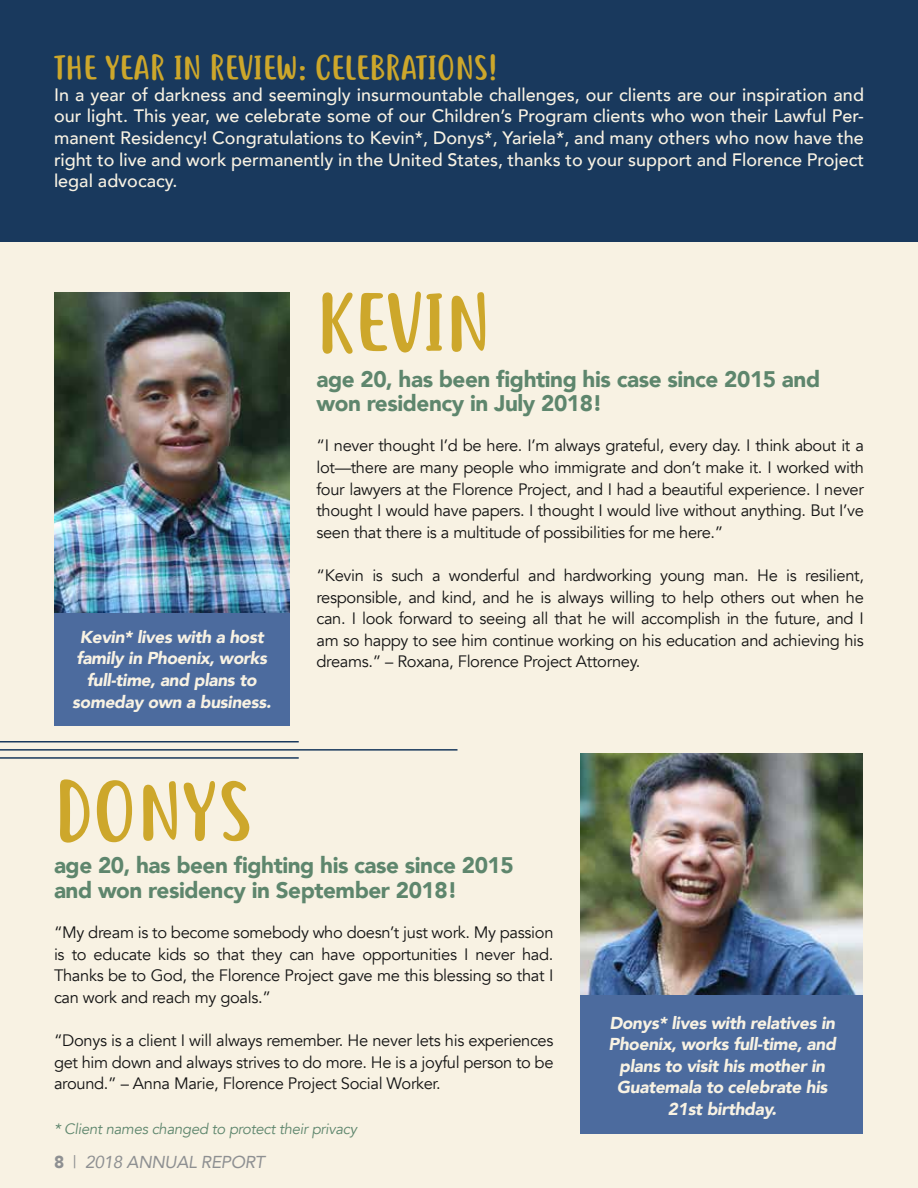
<style>
.page{position:relative;width:918px;height:1188px;background:#f8f2e3}
.page>*{position:absolute;margin:0;border:0;box-sizing:border-box;transform-origin:0 0}
.t1{font:79.5px "Justtellmewhat";color:#cda72b}
.t2{font:33px "Justtellmewhat";color:#cda72b}
.t3{font:900 22.5px/24.6px "Avenir";letter-spacing:-.02em;color:#5e866d}
.t4{font:500 18px/21.6px "Avenir";color:#f8f2e3;text-align:justify}
.t5{font:italic 900 17.25px/21.6px "Avenir";letter-spacing:-.02em;color:#f8f2e3;text-align:center}
.t6{font:italic 17.25px "Avenir";letter-spacing:-.02em;color:#8e9092}
.t7{font:16.5px/21.6px "Avenir";letter-spacing:-.02em;color:#141414;text-align:justify}
.t8{font:italic 15px "Avenir";letter-spacing:-.02em;color:#5e866d}
.s1{font-weight:900;font-style:normal}
.s2{font-style:normal}
</style>
<div class="page">
<hr style="left:0;top:749px;width:458px;height:2px;background:#19395d">
<hr style="left:0;top:757px;width:299px;height:2px;background:#19395d">
<hr style="left:0;top:741px;width:299px;height:1px;background:#19395d">
<div style="left:0;top:0;width:918px;height:242px;background:#19395d"></div>
<img style="left:54px;top:292px;width:235px;height:321px">
<img style="left:580px;top:754px;width:283px;height:241px">
<div style="left:54px;top:613px;width:235px;height:113px;background:#4c6b9e"></div>
<div style="left:580px;top:995px;width:283px;height:139px;background:#4c6b9e"></div>
<h2 class="t2" style="left:54px;top:49px;width:445px">THE YEAR IN REVIEW: CELEBRATIONS!</h2>
<p class="t4" style="left:54px;top:83px;width:812px">In a year of darkness and seemingly insurmountable challenges, our clients are our inspiration and our light. This year, we celebrate some of our Children’s Program clients who won their Lawful Per&shy;manent Residency! Congratulations to Kevin*, Donys*, Yariela*, and many others who now have the right to live and work permanently in the United States, thanks to your support and Florence Project legal advocacy.</p>
<p class="t5" style="left:72px;top:626px;width:201px">Kevin* lives with a host family in Phoenix, works full-time, and plans to someday own a business.</p>
<h1 class="t1" style="left:316px;top:276px;width:175px">KEVIN</h1>
<h3 class="t3" style="left:316px;top:366px;width:505px">age 20, has been fighting his case since 2015 and won residency in July 2018!</h3>
<p class="t7" style="left:316px;top:435px;width:549px">“I never thought I’d be here. I’m always grateful, every day. I think about it a lot—there are many people who immigrate and don’t make it. I worked with four lawyers at the Florence Project, and I had a beautiful experience. I never thought I would have papers. I thought I would live without anything. But I’ve seen that there is a multitude of possibilities for me here.”</p>
<p class="t7" style="left:316px;top:565px;width:549px">“Kevin is such a wonderful and hardworking young man. He is resilient, responsible, and kind, and he is always willing to help others out when he can. I look forward to seeing all that he will accomplish in the future, and I am so happy to see him continue working on his education and achieving his dreams.” – Roxana, Florence Project Attorney.</p>
<h1 class="t1" style="left:54px;top:765px;width:200px">DONYS</h1>
<h3 class="t3" style="left:54px;top:852px;width:461px">age 20, has been fighting his case since 2015 and won residency in September 2018!</h3>
<p class="t7" style="left:54px;top:922px;width:501px">“My dream is to become somebody who doesn’t just work. My passion is to educate kids so that they can have opportunities I never had.<br>Thanks be to God, the Florence Project gave me this blessing so that I can work and reach my goals.”</p>
<p class="t7" style="left:54px;top:1030px;width:501px">“Donys is a client I will always remember. He never lets his experiences get him down and always strives to do more. He is a joyful person to be around.” – Anna Marie, Florence Project Social Worker.</p>
<p class="t8" style="left:54px;top:1120px;width:305px">* Client names changed to protect their privacy</p>
<p class="t6" style="left:54px;top:1151px;width:212px"><span class="s1">8</span> <span class="s2">|</span> 2018 ANNUAL REPORT</p>
<p class="t5" style="left:609px;top:1012px;width:229px">Donys* lives with relatives in<br>Phoenix, works full-time, and plans to visit his mother in<br>Guatemala to celebrate his<br>21st birthday.</p>
</div>
